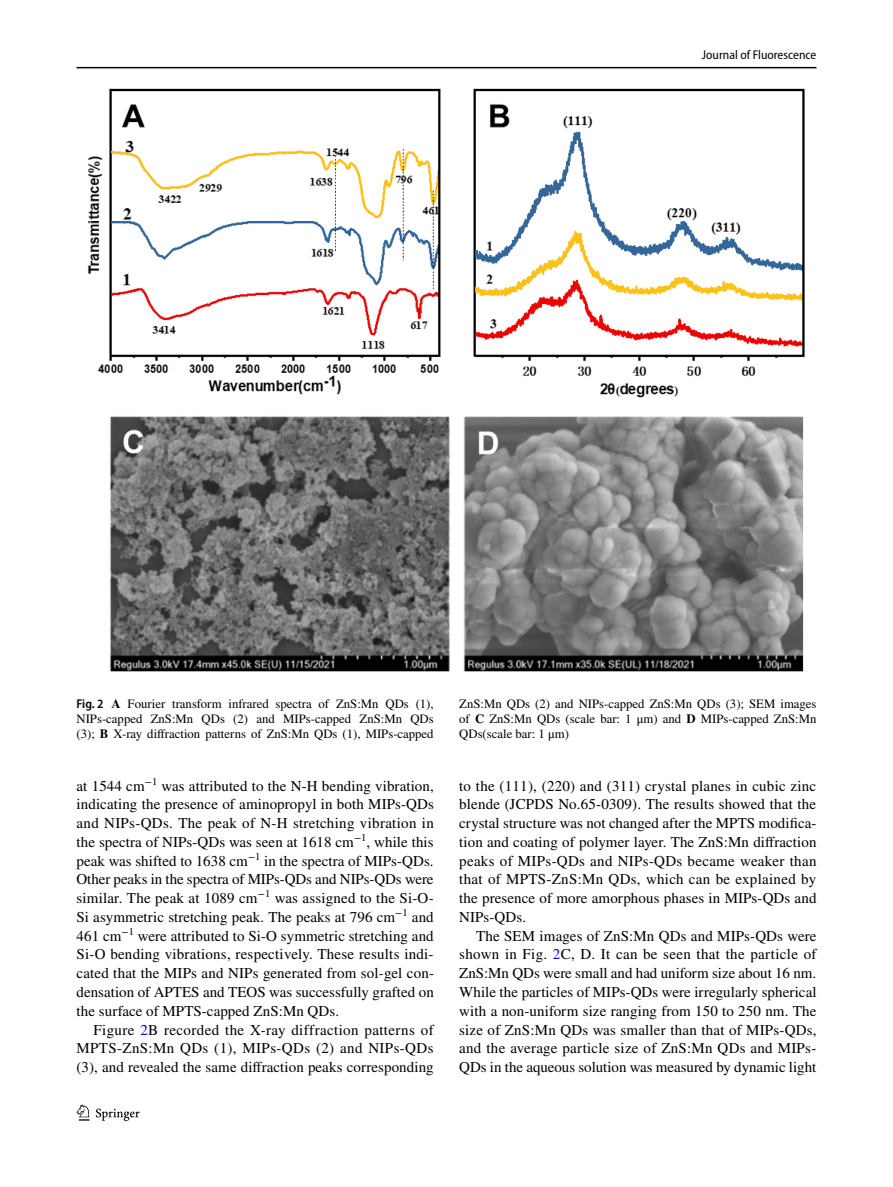
<style>
.page{position:relative;width:893px;height:1187px;background:#fff}
.page>*{position:absolute;margin:0;border:0;box-sizing:border-box;transform-origin:0 0}
.t1{font:15px/18.8px "STIX";letter-spacing:.005em;color:#000;text-align:justify}
.t2{font:12.75px/15px "STIX";color:#000;text-align:justify}
.t3{font:semi-condensed 12.75px "Myriad Pro";color:#000}
.s1{font-family:"Myriad Pro";font-weight:600;font-stretch:semi-condensed}
.s2{font-weight:700}
.s3{color:#00f}
</style>
<div class="page">
<hr style="left:77px;top:67px;width:739px;height:1px;background:#000">
<svg style="left:77px;top:1104px;width:12px;height:16px"></svg>
<svg style="left:96px;top:1108px;width:44px;height:12px"></svg>
<img style="left:88px;top:88px;width:717px;height:584px">
<p class="t3" style="left:702px;top:48px;width:116px">Journal of Fluorescence</p>
<p class="t2" style="left:77px;top:697px;width:359px"><span class="s1">Fig. 2</span> <span class="s2">A</span> Fourier transform infrared spectra of ZnS:Mn QDs (1), NIPs-capped ZnS:Mn QDs (2) and MIPs-capped ZnS:Mn QDs (3); <span class="s2">B</span> X-ray diffraction patterns of ZnS:Mn QDs (1), MIPs-capped</p>
<p class="t2" style="left:459px;top:697px;width:359px">ZnS:Mn QDs (2) and NIPs-capped ZnS:Mn QDs (3); SEM images of <span class="s2">C</span> ZnS:Mn QDs (scale bar: 1 μm) and <span class="s2">D</span> MIPs-capped ZnS:Mn QDs(scale bar: 1 μm)</p>
<p class="t1" style="left:77px;top:777px;width:359px">at 1544 cm<sup>−1</sup> was attributed to the N-H bending vibration, indicating the presence of aminopropyl in both MIPs-QDs and NIPs-QDs. The peak of N-H stretching vibration in the spectra of NIPs-QDs was seen at 1618 cm<sup>−1</sup>, while this peak was shifted to 1638 cm<sup>−1</sup> in the spectra of MIPs-QDs.<br>Other peaks in the spectra of MIPs-QDs and NIPs-QDs were similar. The peak at 1089 cm<sup>−1</sup> was assigned to the Si-O-Si asymmetric stretching peak. The peaks at 796 cm<sup>−1</sup> and 461 cm<sup>−1</sup> were attributed to Si-O symmetric stretching and Si-O bending vibrations, respectively. These results indi&shy;cated that the MIPs and NIPs generated from sol-gel con&shy;densation of APTES and TEOS was successfully grafted on the surface of MPTS-capped ZnS:Mn QDs.</p>
<p class="t1" style="left:77px;top:1021px;width:359px;text-indent:17px">Figure <span class="s3">2</span>B recorded the X-ray diffraction patterns of MPTS-ZnS:Mn QDs (1), MIPs-QDs (2) and NIPs-QDs (3), and revealed the same diffraction peaks corresponding</p>
<p class="t1" style="left:459px;top:777px;width:359px">to the (111), (220) and (311) crystal planes in cubic zinc blende (JCPDS No.65-0309). The results showed that the crystal structure was not changed after the MPTS modifica&shy;tion and coating of polymer layer. The ZnS:Mn diffraction peaks of MIPs-QDs and NIPs-QDs became weaker than that of MPTS-ZnS:Mn QDs, which can be explained by the presence of more amorphous phases in MIPs-QDs and NIPs-QDs.</p>
<p class="t1" style="left:459px;top:927px;width:359px;text-indent:17px">The SEM images of ZnS:Mn QDs and MIPs-QDs were shown in Fig. <span class="s3">2</span>C, D. It can be seen that the particle of ZnS:Mn QDs were small and had uniform size about 16 nm.<br>While the particles of MIPs-QDs were irregularly spherical with a non-uniform size ranging from 150 to 250 nm. The size of ZnS:Mn QDs was smaller than that of MIPs-QDs, and the average particle size of ZnS:Mn QDs and MIPs-QDs in the aqueous solution was measured by dynamic light</p>
</div>
